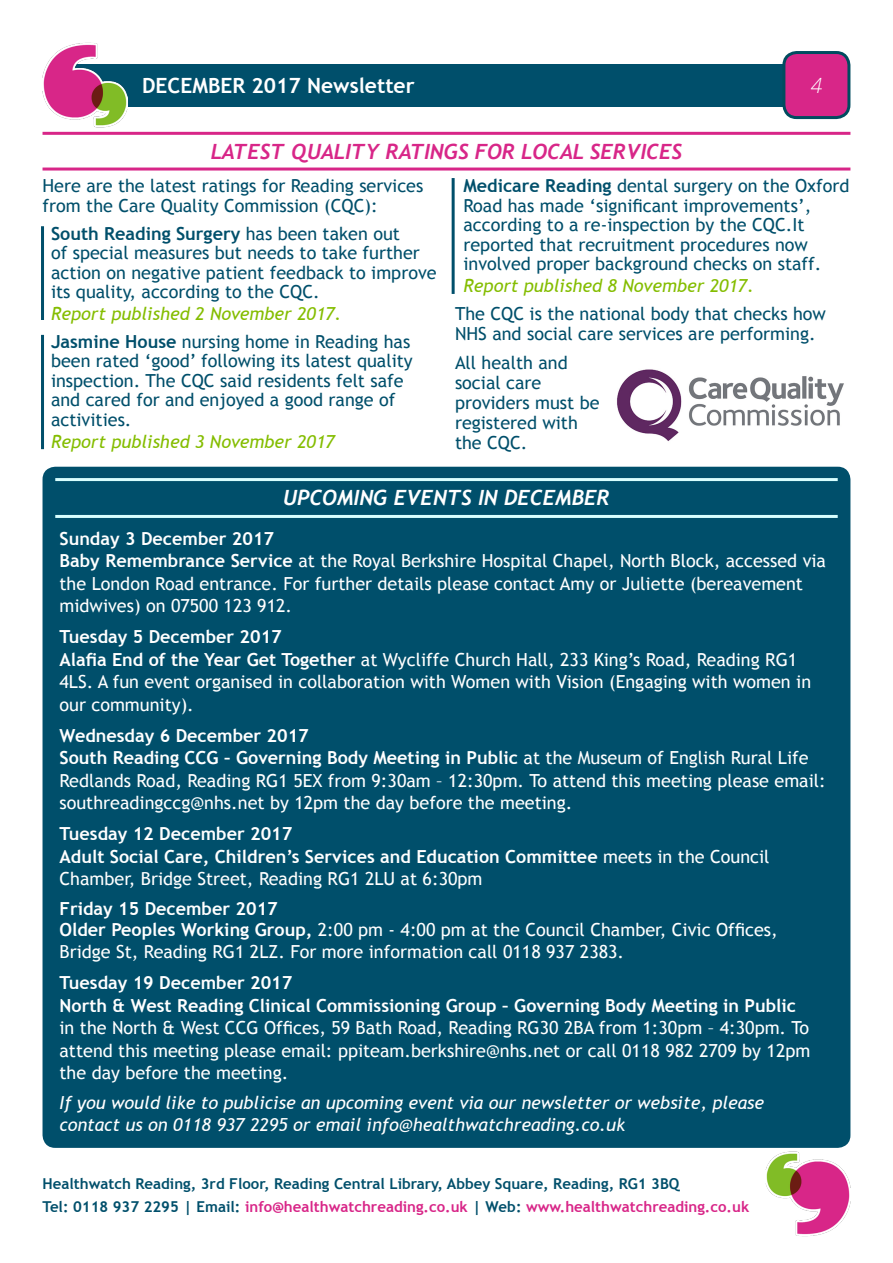
<style>
.page{position:relative;width:893px;height:1263px;background:#fff}
.page>*{position:absolute;margin:0;border:0;box-sizing:border-box;transform-origin:0 0}
.t1{font:italic 700 21px "Trebuchet";color:#d82688}
.t2{font:italic 700 21px "Trebuchet";color:#fff}
.t3{font:700 21px "Trebuchet MS";color:#fff}
.t4{font:italic 300 21px "Open Sans";color:#fff}
.t5{font:18px/22.5px "Trebuchet MS";color:#fff}
.t6{font:18px/19.5px "Trebuchet MS";color:#004f6b}
.t7{font:700 18px "Trebuchet MS";color:#fff}
.t8{font:italic 18px "Trebuchet MS";color:#fff}
.t9{font:italic 18px "Trebuchet MS";color:#84bd00}
.t10{font:700 15px "Trebuchet MS";color:#d82688}
.t11{font:700 15px "Trebuchet MS";color:#004f6b}
.s1{font-weight:700}
.s2{font-weight:400}
.s3{color:#004f6b}
</style>
<div class="page">
<hr style="left:43px;top:132px;width:807px;height:3px;background:#d82688">
<hr style="left:43px;top:168px;width:807px;height:3px;background:#d82688">
<div style="left:66px;top:64px;width:778px;height:42px;background:#004f6b"></div>
<img style="left:43px;top:43px;width:85px;height:85px">
<div style="left:784px;top:53px;width:65px;height:65px;background:#d82688;border-radius:13px"></div>
<div style="left:782px;top:51px;width:68px;height:68px;border:3px solid #004c5f;border-radius:13px"></div>
<img style="left:765px;top:1151px;width:85px;height:85px">
<div style="left:43px;top:467px;width:807px;height:681px;background:#004f6b;border-radius:13px"></div>
<hr style="left:55px;top:478px;width:783px;height:3px;background:#d8ffff">
<hr style="left:55px;top:515px;width:783px;height:3px;background:#d8ffff">
<hr style="left:452px;top:178px;width:3px;height:116px;background:#004f6b">
<hr style="left:41px;top:335px;width:3px;height:114px;background:#004f6b">
<hr style="left:41px;top:226px;width:3px;height:94px;background:#004f6b">
<img style="left:617px;top:369px;width:227px;height:72px">
<p class="t3" style="left:142px;top:72px;width:274px">DECEMBER 2017 Newsletter</p>
<p class="t4" style="left:811px;top:71px;width:13px">4</p>
<p class="t1" style="left:211px;top:139px;width:473px">LATEST QUALITY RATINGS FOR LOCAL SERVICES</p>
<p class="t6" style="left:43px;top:176px;width:382px">Here are the latest ratings for Reading services from the Care Quality Commission (CQC):</p>
<p class="t6" style="left:51px;top:224px;width:387px"><span class="s1">South Reading Surgery</span> has been taken out<br>of special measures but needs to take further action on negative patient feedback to improve its quality, according to the CQC.</p>
<p class="t9" style="left:51px;top:303px;width:292px">Report published 2 November 2017.</p>
<p class="t6" style="left:51px;top:332px;width:363px"><span class="s1">Jasmine House</span> nursing home in Reading has been rated ‘good’ following its latest quality inspection. The CQC said residents felt safe and cared for and enjoyed a good range of activities.</p>
<p class="t9" style="left:51px;top:431px;width:285px">Report published 3 November 2017</p>
<p class="t6" style="left:463px;top:176px;width:388px"><span class="s1">Medicare Reading</span> dental surgery on the Oxford Road has made ‘significant improvements’, according to a re-inspection by the CQC.It reported that recruitment procedures now involved proper background checks on staff.</p>
<p class="t9" style="left:463px;top:275px;width:292px">Report published 8 November 2017.</p>
<p class="t6" style="left:455px;top:304px;width:372px;line-height:20px">The CQC is the national body that checks how<br>NHS and social care services are performing.</p>
<p class="t6" style="left:455px;top:353px;width:146px;line-height:20px">All health and social care providers must be registered with the CQC.</p>
<p class="t2" style="left:283px;top:485px;width:328px">UPCOMING EVENTS IN DECEMBER</p>
<p class="t7" style="left:60px;top:527px;width:216px">Sunday 3 December 2017</p>
<p class="t5" style="left:60px;top:550px;width:768px"><span class="s1">Baby Remembrance Service</span> at the Royal Berkshire Hospital Chapel, North Block, accessed via the London Road entrance. For further details please contact Amy or Juliette (bereavement midwives) on 07500 123 912.</p>
<p class="t7" style="left:60px;top:625px;width:224px">Tuesday 5 December 2017</p>
<p class="t5" style="left:60px;top:648px;width:753px"><span class="s1">Alafia End of the Year Get Together</span> at Wycliffe Church Hall, 233 King’s Road, Reading RG1<br>4LS. A fun event organised in collaboration with Women with Vision (Engaging with women in our community).</p>
<p class="t7" style="left:60px;top:724px;width:251px">Wednesday 6 December 2017</p>
<p class="t7" style="left:60px;top:746px;width:751px">South Reading CCG – Governing Body Meeting in Public <span class="s2">at the Museum of English Rural Life</span></p>
<p class="t5" style="left:60px;top:769px;width:768px">Redlands Road, Reading RG1 5EX from 9:30am – 12:30pm. To attend this meeting please email: southreadingccg@nhs.net by 12pm the day before the meeting.</p>
<p class="t7" style="left:60px;top:822px;width:234px">Tuesday 12 December 2017</p>
<p class="t5" style="left:60px;top:845px;width:711px"><span class="s1">Adult Social Care, Children’s Services and Education Committee</span> meets in the Council<br>Chamber, Bridge Street, Reading RG1 2LU at 6:30pm</p>
<p class="t7" style="left:60px;top:897px;width:220px">Friday 15 December 2017</p>
<p class="t5" style="left:60px;top:918px;width:720px"><span class="s1">Older Peoples Working Group,</span> 2:00 pm - 4:00 pm at the Council Chamber, Civic Offices,<br>Bridge St, Reading RG1 2LZ. For more information call 0118 937 2383.</p>
<p class="t7" style="left:60px;top:971px;width:234px">Tuesday 19 December 2017</p>
<p class="t5" style="left:60px;top:994px;width:752px"><span class="s1">North &amp; West Reading Clinical Commissioning Group – Governing Body Meeting in Public </span>in the North &amp; West CCG Offices, 59 Bath Road, Reading RG30 2BA from 1:30pm – 4:30pm. To attend this meeting please email: ppiteam.berkshire@nhs.net or call 0118 982 2709 by 12pm the day before the meeting.</p>
<p class="t8" style="left:60px;top:1092px;width:706px">If you would like to publicise an upcoming event via our newsletter or website, please</p>
<p class="t8" style="left:60px;top:1114px;width:567px">contact us on 0118 937 2295 or email info@healthwatchreading.co.uk</p>
<p class="t11" style="left:43px;top:1175px;width:638px">Healthwatch Reading, 3rd Floor, Reading Central Library, Abbey Square, Reading, RG1 3BQ</p>
<p class="t10" style="left:43px;top:1197px;width:708px"><span class="s3">Tel: 0118 937 2295 | Email:</span> info@healthwatchreading.co.uk <span class="s3">| Web:</span> www.healthwatchreading.co.uk</p>
</div>
